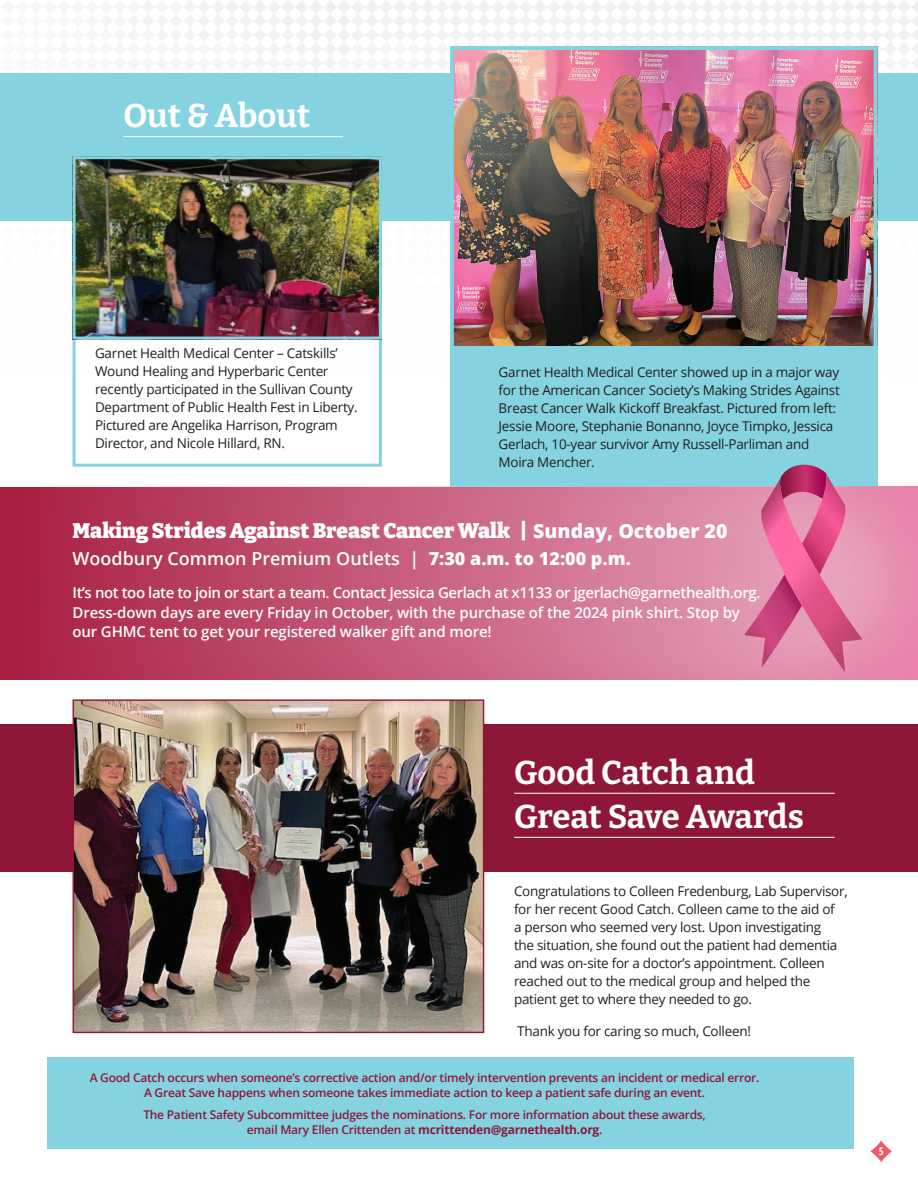
<style>
.page{position:relative;width:918px;height:1188px;background:#fff}
.page>*{position:absolute;margin:0;border:0;box-sizing:border-box;transform-origin:0 0}
.t1{font:700 32.85px "Bitter";color:#fff}
.Body_Copy{font:900 21px "Bitter";color:#fff}
.Body_Copy-2{font:600 18px "Open Sans";color:#fff}
.Body_Copy-3{font:600 15px/19.5px "Open Sans";letter-spacing:-.01em;color:#fff}
.Body_Copy-4{font:13.5px/18px "Open Sans";letter-spacing:-.02em;color:#231f20}
.t2{font:600 12px/15px "Open Sans";letter-spacing:-.02em;color:#8e1738;text-align:center}
.t3{font:700 condensed 10.5px "Open Sans";color:#fff}
.s1{font-family:"Open Sans";font-weight:800;font-size:19.5px}
.s2{font-weight:800}
.s3{font-weight:700}
</style>
<div class="page">
<div style="left:47px;top:1057px;width:806px;height:91px;background:#85d3e1"></div>
<svg style="left:354px;top:0;width:564px;height:487px"></svg>
<svg style="left:878px;top:221px;width:40px;height:266px"></svg>
<div style="left:0;top:725px;width:918px;height:147px;background:#8e1738"></div>
<hr style="left:514px;top:793px;width:321px;height:1px;background:#fff">
<hr style="left:514px;top:837px;width:321px;height:1px;background:#fff">
<div style="left:0;top:73px;width:918px;height:148px;background:#85d3e1"></div>
<div style="left:73px;top:234px;width:309px;height:233px;border:3px solid #85d3e1"></div>
<img style="left:77px;top:160px;width:301px;height:176px">
<div style="left:73px;top:156px;width:309px;height:184px;border:3px solid #85d3e1"></div>
<img style="left:455px;top:46px;width:423px;height:300px">
<div style="left:450px;top:46px;width:427px;height:314px;border:4px solid #85d3e1"></div>
<div style="left:450px;top:346px;width:428px;height:172px;background:#85d3e1"></div>
<img style="left:75px;top:701px;width:407px;height:330px">
<div style="left:73px;top:699px;width:411px;height:334px;border:1px solid #8e1738"></div>
<hr style="left:123px;top:136px;width:220px;height:1px;background:#fff">
<img style="left:0;top:487px;width:918px;height:192px">
<svg style="left:744px;top:465px;width:119px;height:207px;background:#d879a1"></svg>
<svg style="left:871px;top:1141px;width:21px;height:21px"></svg>
<p class="t1" style="left:123px;top:95px;width:188px">Out &amp; About</p>
<p class="Body_Copy-4" style="left:95px;top:344px;width:264px">Garnet Health Medical Center – Catskills’ Wound Healing and Hyperbaric Center recently participated in the Sullivan County Department of Public Health Fest in Liberty.<br>Pictured are Angelika Harrison, Program Director, and Nicole Hillard, RN.</p>
<p class="Body_Copy-4" style="left:499px;top:363px;width:343px">Garnet Health Medical Center showed up in a major way for the American Cancer Society’s Making Strides Against Breast Cancer Walk Kickoff Breakfast. Pictured from left:<br>Jessie Moore, Stephanie Bonanno, Joyce Timpko, Jessica Gerlach, 10-year survivor Amy Russell-Parliman and Moira Mencher.</p>
<p class="Body_Copy" style="left:73px;top:517px;width:656px">Making Strides Against Breast Cancer Walk | <span class="s1">Sunday, October 20</span></p>
<p class="Body_Copy-2" style="left:73px;top:546px;width:560px">Woodbury Common Premium Outlets | <span class="s2">7:30 a.m. to 12:00 p.m.</span></p>
<p class="Body_Copy-3" style="left:73px;top:583px;width:689px">It’s not too late to join or start a team. Contact Jessica Gerlach at x1133 or jgerlach@garnethealth.org.<br>Dress-down days are every Friday in October, with the purchase of the 2024 pink shirt. Stop by our GHMC tent to get your registered walker gift and more!</p>
<p class="t1" style="left:514px;top:751px;width:243px">Good Catch and</p>
<p class="t1" style="left:514px;top:795px;width:291px">Great Save Awards</p>
<p class="Body_Copy-4" style="left:514px;top:882px;width:335px">Congratulations to Colleen Fredenburg, Lab Supervisor, for her recent Good Catch. Colleen came to the aid of<br>a person who seemed very lost. Upon investigating<br>the situation, she found out the patient had dementia and was on-site for a doctor’s appointment. Colleen reached out to the medical group and helped the patient get to where they needed to go.</p>
<p class="Body_Copy-4" style="left:517px;top:1022px;width:235px">Thank you for caring so much, Colleen!</p>
<p class="t2" style="left:90px;top:1070px;width:671px">A Good Catch occurs when someone’s corrective action and/or timely intervention prevents an incident or medical error.<br>A Great Save happens when someone takes immediate action to keep a patient safe during an event.</p>
<p class="t2" style="left:143px;top:1107px;width:564px">The Patient Safety Subcommittee judges the nominations. For more information about these awards, email Mary Ellen Crittenden at <span class="s3">mcrittenden@garnethealth.org</span>.</p>
<p class="t3" style="left:879px;top:1144px;width:6px">5</p>
</div>
